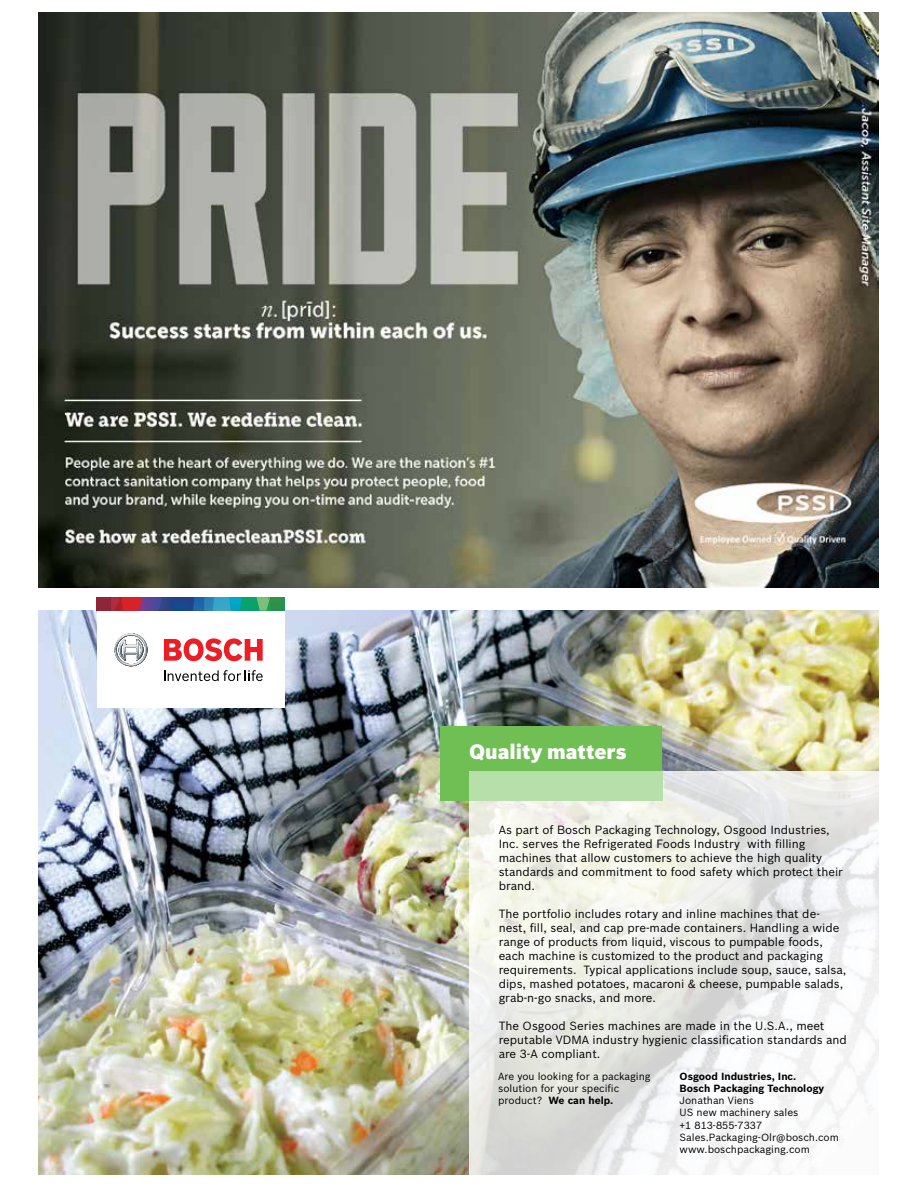
<style>
.page{position:relative;width:918px;height:1188px;background:#fff}
.page>*{position:absolute;margin:0;border:0;box-sizing:border-box;transform-origin:0 0}
.t1{font:900 20.4px "Bosch Sans";color:#fff}
.t2{font:11.7px/14px "Bosch Sans";color:#000}
.t3{font:10.2px/12.3px "Bosch Sans";color:#000}
.t4{font:700 10.2px/12.3px "Bosch Sans";color:#000}
.s1{font-weight:700}
</style>
<div class="page">
<img style="left:38px;top:12px;width:840px;height:576px">
<img style="left:38px;top:610px;width:840px;height:564px">
<svg style="left:469px;top:771px;width:409px;height:403px"></svg>
<div style="left:441px;top:726px;width:221px;height:75px;background:#70bf54"></div>
<div style="left:469px;top:771px;width:193px;height:30px;background:#b7dfa9"></div>
<div style="left:97px;top:597px;width:187px;height:110px;background:#fff"></div>
<div style="left:97px;top:597px;width:14px;height:14px;background:#902438"></div>
<svg style="left:111px;top:597px;width:173px;height:14px;background:#486b7f"></svg>
<svg style="left:115px;top:633px;width:33px;height:34px"></svg>
<svg style="left:164px;top:670px;width:99px;height:11px"></svg>
<svg style="left:164px;top:638px;width:99px;height:23px"></svg>
<h1 class="t1" style="left:469px;top:736px;width:159px">Quality matters</h1>
<p class="t2" style="left:499px;top:822px;width:346px">As part of Bosch Packaging Technology, Osgood Industries, Inc. serves the Refrigerated Foods Industry with filling machines that allow customers to achieve the high quality standards and commitment to food safety which protect their brand.</p>
<p class="t2" style="left:499px;top:906px;width:349px">The portfolio includes rotary and inline machines that de&shy;nest, fill, seal, and cap pre-made containers. Handling a wide range of products from liquid, viscous to pumpable foods, each machine is customized to the product and packaging requirements. Typical applications include soup, sauce, salsa, dips, mashed potatoes, macaroni &amp; cheese, pumpable salads, grab-n-go snacks, and more.</p>
<p class="t2" style="left:499px;top:1018px;width:350px">The Osgood Series machines are made in the U.S.A., meet reputable VDMA industry hygienic classification standards and are 3-A compliant.</p>
<p class="t3" style="left:498px;top:1069px;width:154px">Are you looking for a packaging solution for your specific product? <span class="s1">We can help.</span></p>
<p class="t4" style="left:680px;top:1069px;width:146px">Osgood Industries, Inc.<br>Bosch Packaging Technology</p>
<p class="t3" style="left:680px;top:1094px;width:161px">Jonathan Viens<br>US new machinery sales<br>+1 813-855-7337<br>Sales.Packaging-Olr@bosch.com www.boschpackaging.com</p>
</div>
